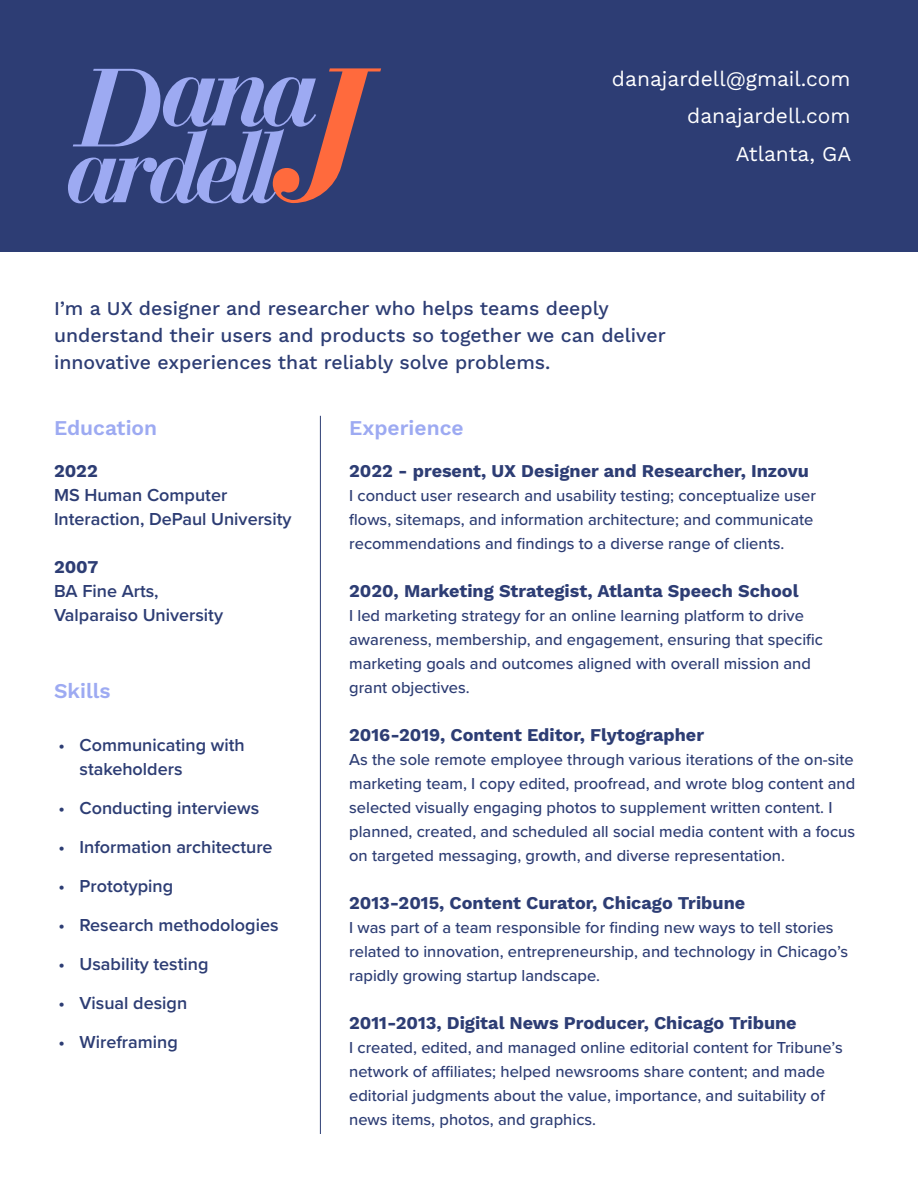
<style>
.page{position:relative;width:918px;height:1188px;background:#fff}
.page>*{position:absolute;margin:0;border:0;box-sizing:border-box;transform-origin:0 0}
.t1{font:21px/37.5px "Work Sans";color:#fff;text-align:right}
.t2{font:600 21px "Work Sans";color:#9daaf2}
.t3{font:500 19.5px/27px "Work Sans";color:#2d3d74}
.t4{font:600 18px/24px "Proxima Nova";color:#2d3d74}
.t5{font:700 18px "Work Sans";color:#2d3d74}
.t6{font:500 16.5px/24px "Proxima Nova";color:#2d3d74}
</style>
<div class="page">
<div style="left:0;top:0;width:918px;height:252px;background:#2d3d74"></div>
<svg style="left:68px;top:68px;width:313px;height:135px"></svg>
<hr style="left:320px;top:416px;width:1px;height:718px;background:#2d3d74">
<p class="t1" style="left:612px;top:59px;width:241px">danajardell@gmail.com danajardell.com<br>Atlanta, GA</p>
<p class="t3" style="left:54px;top:294px;width:613px">I’m a UX designer and researcher who helps teams deeply understand their users and products so together we can deliver innovative experiences that reliably solve problems.</p>
<p class="t2" style="left:54px;top:412px;width:105px">Education</p>
<p class="t5" style="left:54px;top:458px;width:45px">2022</p>
<p class="t4" style="left:54px;top:483px;width:239px">MS Human Computer<br>Interaction, DePaul University</p>
<p class="t5" style="left:54px;top:554px;width:46px">2007</p>
<p class="t4" style="left:54px;top:579px;width:171px">BA Fine Arts,<br>Valparaiso University</p>
<p class="t2" style="left:54px;top:675px;width:58px">Skills</p>
<p class="t4" style="left:80px;top:732px;width:167px;text-indent:-21px">• Communicating with stakeholders</p>
<p class="t4" style="left:58px;top:795px;width:202px">• Conducting interviews</p>
<p class="t4" style="left:58px;top:834px;width:216px">• Information architecture</p>
<p class="t4" style="left:58px;top:873px;width:116px">• Prototyping</p>
<p class="t4" style="left:58px;top:912px;width:222px">• Research methodologies</p>
<p class="t4" style="left:58px;top:951px;width:151px">• Usability testing</p>
<p class="t4" style="left:58px;top:990px;width:130px">• Visual design</p>
<p class="t4" style="left:58px;top:1029px;width:121px">• Wireframing</p>
<p class="t2" style="left:349px;top:412px;width:116px">Experience</p>
<p class="t5" style="left:349px;top:458px;width:461px">2022 - present, UX Designer and Researcher, Inzovu</p>
<p class="t6" style="left:349px;top:483px;width:468px">I conduct user research and usability testing; conceptualize user flows, sitemaps, and information architecture; and communicate recommendations and findings to a diverse range of clients.</p>
<p class="t5" style="left:349px;top:578px;width:451px">2020, Marketing Strategist, Atlanta Speech School</p>
<p class="t6" style="left:349px;top:603px;width:475px">I led marketing strategy for an online learning platform to drive awareness, membership, and engagement, ensuring that specific marketing goals and outcomes aligned with overall mission and grant objectives.</p>
<p class="t5" style="left:349px;top:722px;width:356px">2016-2019, Content Editor, Flytographer</p>
<p class="t6" style="left:349px;top:747px;width:508px">As the sole remote employee through various iterations of the on-site marketing team, I copy edited, proofread, and wrote blog content and selected visually engaging photos to supplement written content. I planned, created, and scheduled all social media content with a focus on targeted messaging, growth, and diverse representation.</p>
<p class="t5" style="left:349px;top:890px;width:398px">2013-2015, Content Curator, Chicago Tribune</p>
<p class="t6" style="left:349px;top:915px;width:500px">I was part of a team responsible for finding new ways to tell stories related to innovation, entrepreneurship, and technology in Chicago’s rapidly growing startup landscape.</p>
<p class="t5" style="left:349px;top:1010px;width:449px">2011-2013, Digital News Producer, Chicago Tribune</p>
<p class="t6" style="left:349px;top:1035px;width:495px">I created, edited, and managed online editorial content for Tribune’s network of affiliates; helped newsrooms share content; and made editorial judgments about the value, importance, and suitability of news items, photos, and graphics.</p>
</div>
